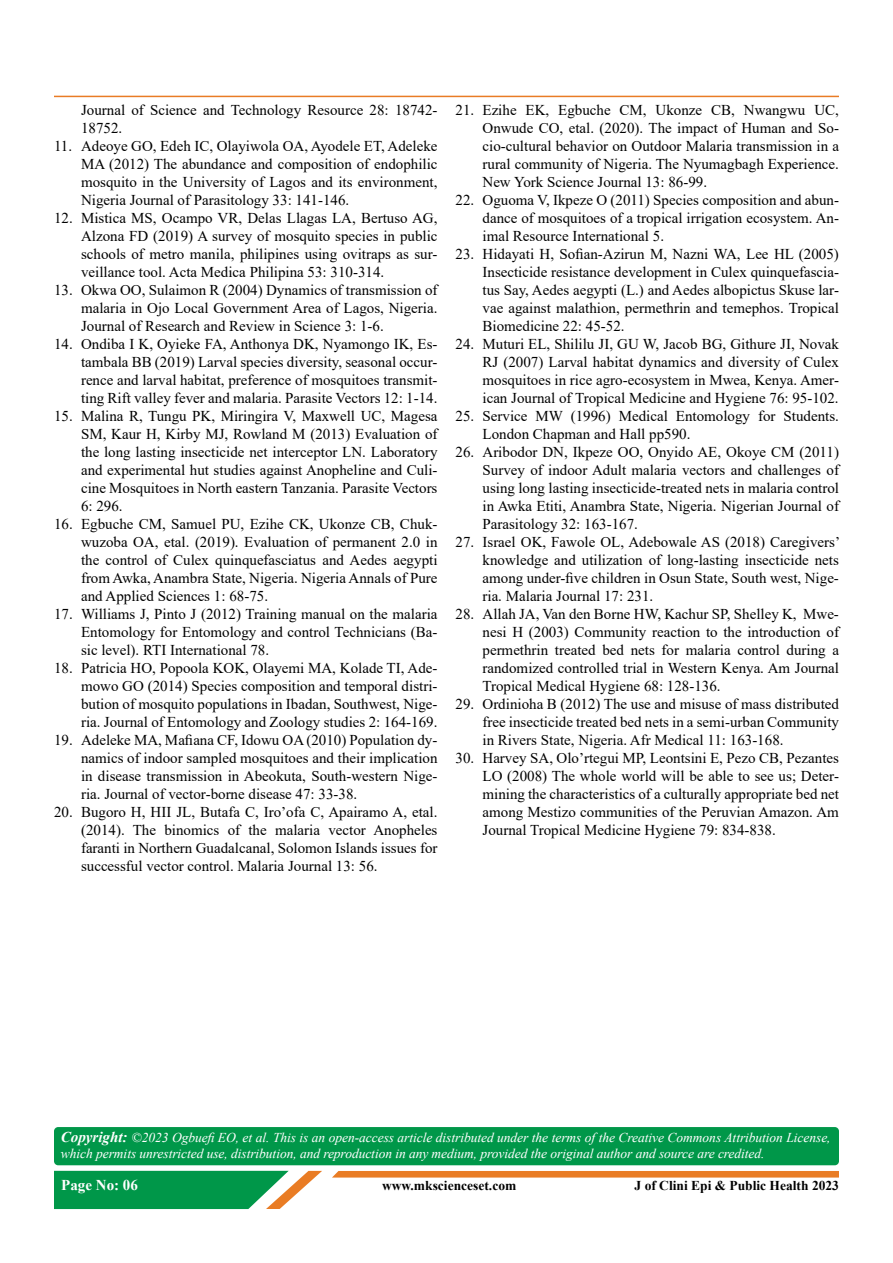
<style>
.page{position:relative;width:893px;height:1263px;background:#fff}
.page>*{position:absolute;margin:0;border:0;box-sizing:border-box;transform-origin:0 0}
.t1{font:15px/18px "Times New Roman";color:#000;text-align:justify}
.t2{font:700 15px "Times New Roman";color:#fff}
.t3{font:italic 13.5px/16.5px "Times New Roman";letter-spacing:-.005em;color:#fff}
.t4{font:700 13.5px "Times New Roman";color:#000}
.s1{font-weight:700;font-size:15px}
</style>
<div class="page">
<hr style="left:54px;top:96px;width:785px;height:1px;background:#e97c25">
<svg style="left:54px;top:1171px;width:268px;height:38px"></svg>
<div style="left:332px;top:1171px;width:507px;height:6px;background:#e97c24"></div>
<div style="left:54px;top:1127px;width:785px;height:38px;background:#009749;border-radius:4px"></div>
<p class="t1" style="left:81px;top:100px;width:358px">Journal of Science and Technology Resource 28: 18742-<br>18752.</p>
<p class="t1" style="left:81px;top:136px;width:358px;text-indent:-27px">11. Adeoye GO, Edeh IC, Olayiwola OA, Ayodele ET, Adeleke MA (2012) The abundance and composition of endophilic mosquito in the University of Lagos and its environment, Nigeria Journal of Parasitology 33: 141-146.</p>
<p class="t1" style="left:81px;top:208px;width:358px;text-indent:-27px">12. Mistica MS, Ocampo VR, Delas Llagas LA, Bertuso AG, Alzona FD (2019) A survey of mosquito species in public schools of metro manila, philipines using ovitraps as sur&shy;veillance tool. Acta Medica Philipina 53: 310-314.</p>
<p class="t1" style="left:81px;top:280px;width:358px;text-indent:-27px">13. Okwa OO, Sulaimon R (2004) Dynamics of transmission of malaria in Ojo Local Government Area of Lagos, Nigeria.<br>Journal of Research and Review in Science 3: 1-6.</p>
<p class="t1" style="left:81px;top:334px;width:358px;text-indent:-27px">14. Ondiba I K, Oyieke FA, Anthonya DK, Nyamongo IK, Es&shy;tambala BB (2019) Larval species diversity, seasonal occur&shy;rence and larval habitat, preference of mosquitoes transmit&shy;ting Rift valley fever and malaria. Parasite Vectors 12: 1-14.</p>
<p class="t1" style="left:81px;top:406px;width:358px;text-indent:-27px">15. Malina R, Tungu PK, Miringira V, Maxwell UC, Magesa SM, Kaur H, Kirby MJ, Rowland M (2013) Evaluation of the long lasting insecticide net interceptor LN. Laboratory and experimental hut studies against Anopheline and Culi&shy;cine Mosquitoes in North eastern Tanzania. Parasite Vectors 6: 296.</p>
<p class="t1" style="left:81px;top:514px;width:358px;text-indent:-27px">16. Egbuche CM, Samuel PU, Ezihe CK, Ukonze CB, Chuk&shy;wuzoba OA, etal. (2019). Evaluation of permanent 2.0 in the control of Culex quinquefasciatus and Aedes aegypti from Awka, Anambra State, Nigeria. Nigeria Annals of Pure and Applied Sciences 1: 68-75.</p>
<p class="t1" style="left:81px;top:604px;width:358px;text-indent:-27px">17. Williams J, Pinto J (2012) Training manual on the malaria Entomology for Entomology and control Technicians (Ba&shy;sic level). RTI International 78.</p>
<p class="t1" style="left:81px;top:658px;width:358px;text-indent:-27px">18. Patricia HO, Popoola KOK, Olayemi MA, Kolade TI, Ade&shy;mowo GO (2014) Species composition and temporal distri&shy;bution of mosquito populations in Ibadan, Southwest, Nige&shy;ria. Journal of Entomology and Zoology studies 2: 164-169.</p>
<p class="t1" style="left:81px;top:730px;width:358px;text-indent:-27px">19. Adeleke MA, Mafiana CF, Idowu OA (2010) Population dy&shy;namics of indoor sampled mosquitoes and their implication in disease transmission in Abeokuta, South-western Nige&shy;ria. Journal of vector-borne disease 47: 33-38.</p>
<p class="t1" style="left:81px;top:802px;width:358px;text-indent:-27px">20. Bugoro H, HII JL, Butafa C, Iro’ofa C, Apairamo A, etal. (2014). The binomics of the malaria vector Anopheles faranti in Northern Guadalcanal, Solomon Islands issues for successful vector control. Malaria Journal 13: 56.</p>
<p class="t1" style="left:482px;top:100px;width:358px;text-indent:-27px">21. Ezihe EK, Egbuche CM, Ukonze CB, Nwangwu UC, Onwude CO, etal. (2020). The impact of Human and So&shy;cio-cultural behavior on Outdoor Malaria transmission in a rural community of Nigeria. The Nyumagbagh Experience.<br>New York Science Journal 13: 86-99.</p>
<p class="t1" style="left:482px;top:190px;width:358px;text-indent:-27px">22. Oguoma V, Ikpeze O (2011) Species composition and abun&shy;dance of mosquitoes of a tropical irrigation ecosystem. An&shy;imal Resource International 5.</p>
<p class="t1" style="left:482px;top:244px;width:358px;text-indent:-27px">23. Hidayati H, Sofian-Azirun M, Nazni WA, Lee HL (2005)<br>Insecticide resistance development in Culex quinquefascia&shy;tus Say, Aedes aegypti (L.) and Aedes albopictus Skuse lar&shy;vae against malathion, permethrin and temephos. Tropical Biomedicine 22: 45-52.</p>
<p class="t1" style="left:482px;top:334px;width:358px;text-indent:-27px">24. Muturi EL, Shililu JI, GU W, Jacob BG, Githure JI, Novak RJ (2007) Larval habitat dynamics and diversity of Culex mosquitoes in rice agro-ecosystem in Mwea, Kenya. Amer&shy;ican Journal of Tropical Medicine and Hygiene 76: 95-102.</p>
<p class="t1" style="left:482px;top:406px;width:358px;text-indent:-27px">25. Service MW (1996) Medical Entomology for Students.<br>London Chapman and Hall pp590.</p>
<p class="t1" style="left:482px;top:442px;width:358px;text-indent:-27px">26. Aribodor DN, Ikpeze OO, Onyido AE, Okoye CM (2011)<br>Survey of indoor Adult malaria vectors and challenges of using long lasting insecticide-treated nets in malaria control in Awka Etiti, Anambra State, Nigeria. Nigerian Journal of Parasitology 32: 163-167.</p>
<p class="t1" style="left:482px;top:532px;width:359px;text-indent:-27px">27. Israel OK, Fawole OL, Adebowale AS (2018) Caregivers’ knowledge and utilization of long-lasting insecticide nets among under-five children in Osun State, South west, Nige&shy;ria. Malaria Journal 17: 231.</p>
<p class="t1" style="left:482px;top:604px;width:358px;text-indent:-27px">28. Allah JA, Van den Borne HW, Kachur SP, Shelley K, Mwe&shy;nesi H (2003) Community reaction to the introduction of permethrin treated bed nets for malaria control during a randomized controlled trial in Western Kenya. Am Journal Tropical Medical Hygiene 68: 128-136.</p>
<p class="t1" style="left:482px;top:694px;width:358px;text-indent:-27px">29. Ordinioha B (2012) The use and misuse of mass distributed free insecticide treated bed nets in a semi-urban Community in Rivers State, Nigeria. Afr Medical 11: 163-168.</p>
<p class="t1" style="left:482px;top:748px;width:358px;text-indent:-27px">30. Harvey SA, Olo’rtegui MP, Leontsini E, Pezo CB, Pezantes LO (2008) The whole world will be able to see us; Deter&shy;mining the characteristics of a culturally appropriate bed net among Mestizo communities of the Peruvian Amazon. Am Journal Tropical Medicine Hygiene 79: 834-838.</p>
<p class="t3" style="left:61px;top:1129px;width:771px"><span class="s1">Copyright:</span> ©2023 Ogbuefi EO, et al. This is an open-access article distributed under the terms of the Creative Commons Attribution License, which permits unrestricted use, distribution, and reproduction in any medium, provided the original author and source are credited.</p>
<p class="t2" style="left:61px;top:1174px;width:78px">Page No: 06</p>
<p class="t4" style="left:382px;top:1175px;width:136px">www.mkscienceset.com</p>
<p class="t4" style="left:635px;top:1175px;width:206px">J of Clini Epi &amp; Public Health 2023</p>
</div>
